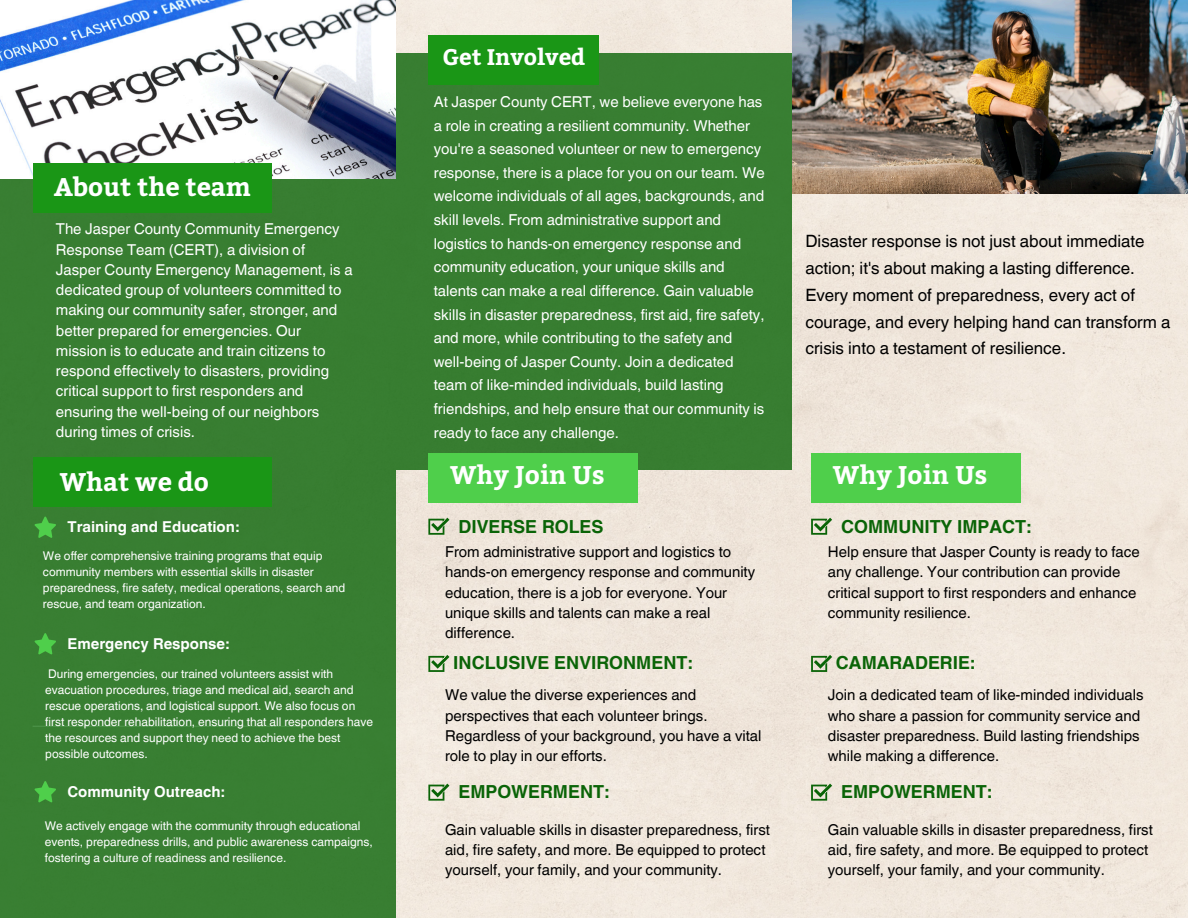
<style>
.page{position:relative;width:1188px;height:918px;background:#fff}
.page>*{position:absolute;margin:0;border:0;box-sizing:border-box;transform-origin:0 0}
.t1{font:700 25.5px "Bitter";color:#fff}
.t2{font:700 22.5px "Bitter";color:#fff}
.t3{font:700 18px "Helvetica World";color:#0a6407}
.t4{font:16.95px/26.7px "Helvetica World";color:#000}
.t5{font:15px/23.7px "Helvetica World";color:#fff}
.t6{font:15px/20.2px "Helvetica World";color:#000}
.t7{font:700 15px "Helvetica World";color:#fff}
.t8{font:12px/16px "Helvetica World";color:#fff}
</style>
<div class="page">
<div style="left:396px;top:0;width:792px;height:918px;background:#f1e7dd"></div>
<div style="left:0;top:160px;width:396px;height:758px;background:#387e32"></div>
<div style="left:396px;top:53px;width:396px;height:416px;background:#387e31"></div>
<img style="left:0;top:0;width:396px;height:179px">
<div style="left:33px;top:163px;width:239px;height:49px;background:#1a9616"></div>
<div style="left:428px;top:36px;width:171px;height:49px;background:#1a9616"></div>
<div style="left:428px;top:453px;width:210px;height:49px;background:#4fcf4b"></div>
<svg style="left:428px;top:518px;width:21px;height:17px"></svg>
<svg style="left:428px;top:655px;width:21px;height:17px"></svg>
<svg style="left:428px;top:784px;width:21px;height:16px"></svg>
<svg style="left:35px;top:517px;width:21px;height:21px"></svg>
<hr style="left:33px;top:726px;width:331px;height:1px;background:#4d944a">
<svg style="left:35px;top:633px;width:21px;height:21px"></svg>
<svg style="left:35px;top:781px;width:21px;height:21px"></svg>
<div style="left:33px;top:458px;width:239px;height:49px;background:#1a9616"></div>
<div style="left:811px;top:453px;width:210px;height:49px;background:#4fcf4b"></div>
<svg style="left:811px;top:518px;width:21px;height:17px"></svg>
<svg style="left:811px;top:655px;width:21px;height:17px"></svg>
<svg style="left:811px;top:784px;width:21px;height:16px"></svg>
<img style="left:792px;top:0;width:396px;height:194px">
<h6 class="t1" style="left:54px;top:168px;width:199px">About the team</h6>
<h1 class="t5" style="left:56px;top:219px;width:298px;line-height:20.2px">The Jasper County Community Emergency Response Team (CERT), a division of Jasper County Emergency Management, is a dedicated group of volunteers committed to making our community safer, stronger, and better prepared for emergencies. Our mission is to educate and train citizens to respond effectively to disasters, providing critical support to first responders and ensuring the well-being of our neighbors during times of crisis.</h1>
<h3 class="t1" style="left:60px;top:463px;width:151px">What we do</h3>
<h5 class="t7" style="left:67px;top:515px;width:173px">Training and Education:</h5>
<p class="t8" style="left:43px;top:548px;width:304px">We offer comprehensive training programs that equip community members with essential skills in disaster preparedness, fire safety, medical operations, search and rescue, and team organization.</p>
<h2 class="t7" style="left:67px;top:632px;width:163px">Emergency Response:</h2>
<h6 class="t8" style="left:45px;top:666px;width:329px">During emergencies, our trained volunteers assist with evacuation procedures, triage and medical aid, search and rescue operations, and logistical support. We also focus on first responder rehabilitation, ensuring that all responders have the resources and support they need to achieve the best possible outcomes.</h6>
<h1 class="t7" style="left:67px;top:780px;width:159px">Community Outreach:</h1>
<p class="t8" style="left:45px;top:817px;width:329px">We actively engage with the community through educational events, preparedness drills, and public awareness campaigns, fostering a culture of readiness and resilience.</p>
<h1 class="t2" style="left:442px;top:41px;width:144px">Get Involved</h1>
<h5 class="t5" style="left:434px;top:90px;width:332px">At Jasper County CERT, we believe everyone has a role in creating a resilient community. Whether you're a seasoned volunteer or new to emergency response, there is a place for you on our team. We welcome individuals of all ages, backgrounds, and skill levels. From administrative support and logistics to hands-on emergency response and community education, your unique skills and talents can make a real difference. Gain valuable skills in disaster preparedness, first aid, fire safety, and more, while contributing to the safety and well-being of Jasper County. Join a dedicated team of like-minded individuals, build lasting friendships, and help ensure that our community is ready to face any challenge.</h5>
<p class="t1" style="left:450px;top:456px;width:156px">Why Join Us</p>
<p class="t3" style="left:458px;top:512px;width:146px">DIVERSE ROLES</p>
<h6 class="t6" style="left:445px;top:542px;width:312px">From administrative support and logistics to hands-on emergency response and community education, there is a job for everyone. Your unique skills and talents can make a real difference.</h6>
<p class="t3" style="left:453px;top:648px;width:241px">INCLUSIVE ENVIRONMENT:</p>
<h5 class="t6" style="left:445px;top:685px;width:318px">We value the diverse experiences and perspectives that each volunteer brings.<br>Regardless of your background, you have a vital role to play in our efforts.</h5>
<p class="t3" style="left:458px;top:777px;width:152px">EMPOWERMENT:</p>
<p class="t6" style="left:445px;top:820px;width:327px">Gain valuable skills in disaster preparedness, first aid, fire safety, and more. Be equipped to protect yourself, your family, and your community.</p>
<h1 class="t4" style="left:805px;top:228px;width:366px">Disaster response is not just about immediate action; it's about making a lasting difference.<br>Every moment of preparedness, every act of courage, and every helping hand can transform a crisis into a testament of resilience.</h1>
<p class="t1" style="left:833px;top:456px;width:156px">Why Join Us</p>
<h3 class="t3" style="left:841px;top:512px;width:192px">COMMUNITY IMPACT:</h3>
<h4 class="t6" style="left:828px;top:542px;width:314px">Help ensure that Jasper County is ready to face any challenge. Your contribution can provide critical support to first responders and enhance community resilience.</h4>
<h6 class="t3" style="left:836px;top:648px;width:141px">CAMARADERIE:</h6>
<p class="t6" style="left:828px;top:685px;width:317px">Join a dedicated team of like-minded individuals who share a passion for community service and disaster preparedness. Build lasting friendships while making a difference.</p>
<h3 class="t3" style="left:841px;top:777px;width:152px">EMPOWERMENT:</h3>
<h6 class="t6" style="left:828px;top:820px;width:327px">Gain valuable skills in disaster preparedness, first aid, fire safety, and more. Be equipped to protect yourself, your family, and your community.</h6>
</div>
